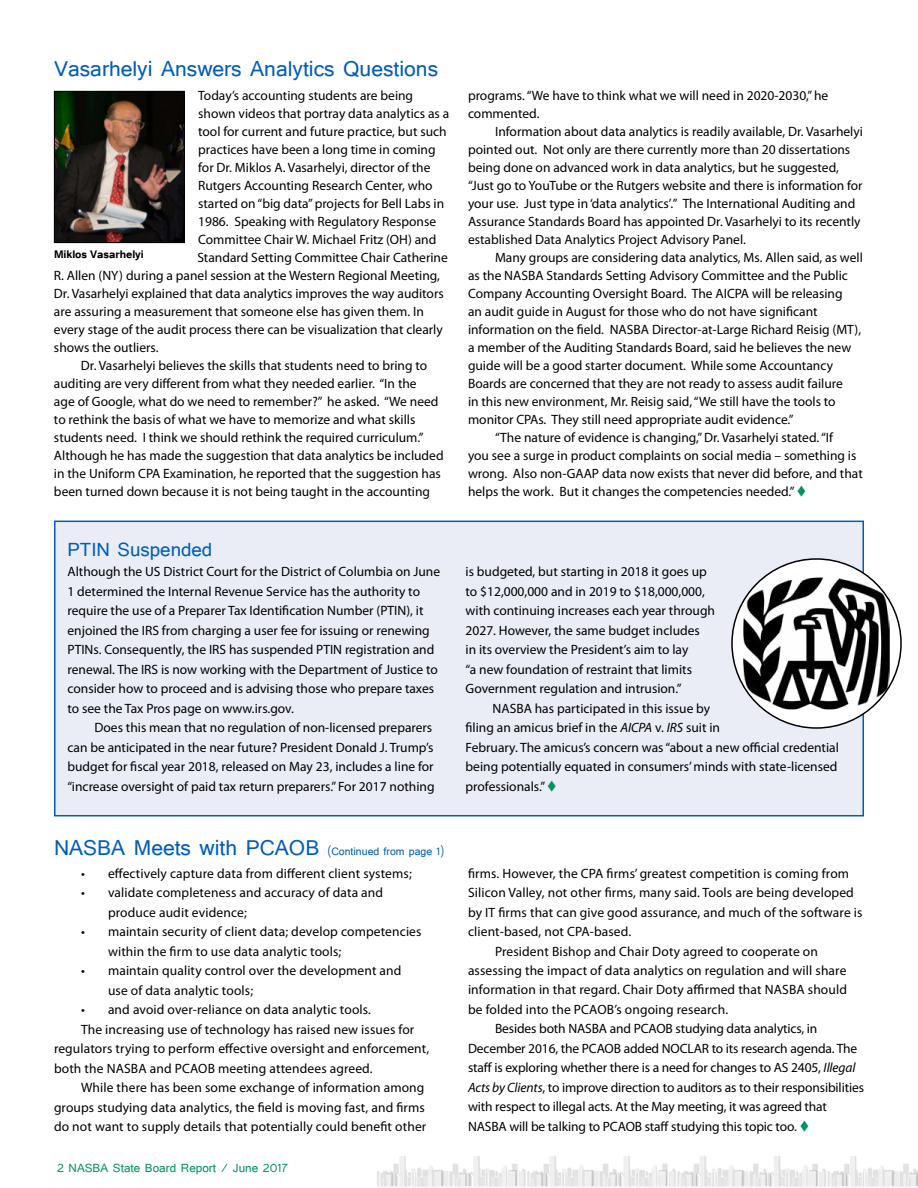
<style>
.page{position:relative;width:918px;height:1188px;background:#fff}
.page>*{position:absolute;margin:0;border:0;box-sizing:border-box;transform-origin:0 0}
.t1{font:27px "Tunga";color:#005db9}
.t2{font:24px "Tunga";color:#005db9}
.t3{font:15px "Tunga";color:#00945e}
.t4{font:13.5px/19.5px "Myriad Pro";color:#000}
.t5{font:13.5px "Tunga";color:#005db9}
.t6{font:700 13.5px "Tunga";color:#000}
.s1{color:#00945e}
.s2{font-style:italic}
.s3{font-size:27px}
</style>
<div class="page">
<div style="left:54px;top:521px;width:810px;height:295px;background:#eaedf5;border:2px solid #005db9"></div>
<img style="left:377px;top:1156px;width:541px;height:31px">
<img style="left:56px;top:93px;width:127px;height:148px">
<div style="left:54px;top:91px;width:131px;height:152px;border:1px solid #000"></div>
<div style="left:732px;top:559px;width:169px;height:169px;background:#fff;border-radius:50%"></div>
<img style="left:743px;top:578px;width:147px;height:131px">
<h1 class="t1" style="left:54px;top:51px;width:386px">Vasarhelyi Answers Analytics Questions</h1>
<p class="t4" style="left:198px;top:86px;width:217px">Today’s accounting students are being</p>
<p class="t4" style="left:198px;top:104px;width:253px">shown videos that portray data analytics as a</p>
<p class="t4" style="left:198px;top:122px;width:250px">tool for current and future practice, but such</p>
<p class="t4" style="left:198px;top:140px;width:239px">practices have been a long time in coming</p>
<p class="t4" style="left:198px;top:158px;width:234px">for Dr. Miklos A. Vasarhelyi, director of the</p>
<p class="t4" style="left:198px;top:176px;width:236px">Rutgers Accounting Research Center, who</p>
<p class="t4" style="left:198px;top:194px;width:248px">started on “big data” projects for Bell Labs in</p>
<p class="t4" style="left:198px;top:212px;width:239px">1986. Speaking with Regulatory Response</p>
<p class="t4" style="left:198px;top:230px;width:240px">Committee Chair W. Michael Fritz (OH) and</p>
<p class="t4" style="left:197px;top:248px;width:252px">Standard Setting Committee Chair Catherine</p>
<p class="t4" style="left:54px;top:266px;width:387px">R. Allen (NY) during a panel session at the Western Regional Meeting,</p>
<p class="t4" style="left:54px;top:284px;width:391px">Dr. Vasarhelyi explained that data analytics improves the way auditors</p>
<p class="t4" style="left:54px;top:302px;width:371px">are assuring a measurement that someone else has given them. In</p>
<p class="t4" style="left:54px;top:320px;width:390px">every stage of the audit process there can be visualization that clearly</p>
<p class="t4" style="left:54px;top:338px;width:106px">shows the outliers.</p>
<p class="t4" style="left:81px;top:356px;width:348px">Dr. Vasarhelyi believes the skills that students need to bring to</p>
<p class="t4" style="left:54px;top:374px;width:364px">auditing are very different from what they needed earlier. “In the</p>
<p class="t4" style="left:54px;top:392px;width:386px">age of Google, what do we need to remember?” he asked. “We need</p>
<p class="t4" style="left:54px;top:410px;width:363px">to rethink the basis of what we have to memorize and what skills</p>
<p class="t4" style="left:54px;top:428px;width:371px">students need. I think we should rethink the required curriculum.”</p>
<p class="t4" style="left:54px;top:446px;width:391px">Although he has made the suggestion that data analytics be included</p>
<p class="t4" style="left:54px;top:464px;width:388px">in the Uniform CPA Examination, he reported that the suggestion has</p>
<p class="t4" style="left:54px;top:482px;width:378px">been turned down because it is not being taught in the accounting</p>
<p class="t6" style="left:54px;top:246px;width:91px">Miklos Vasarhelyi</p>
<p class="t4" style="left:468px;top:86px;width:362px;line-height:18px">programs. “We have to think what we will need in 2020-2030,” he commented.</p>
<p class="t4" style="left:468px;top:122px;width:396px;line-height:18px;text-indent:27px">Information about data analytics is readily available, Dr. Vasarhelyi pointed out. Not only are there currently more than 20 dissertations being done on advanced work in data analytics, but he suggested, “Just go to YouTube or the Rutgers website and there is information for your use. Just type in ‘data analytics’.” The International Auditing and Assurance Standards Board has appointed Dr. Vasarhelyi to its recently established Data Analytics Project Advisory Panel.</p>
<p class="t4" style="left:495px;top:248px;width:369px">Many groups are considering data analytics, Ms. Allen said, as well</p>
<p class="t4" style="left:468px;top:265px;width:382px">as the NASBA Standards Setting Advisory Committee and the Public</p>
<p class="t4" style="left:468px;top:283px;width:376px">Company Accounting Oversight Board. The AICPA will be releasing</p>
<p class="t4" style="left:468px;top:301px;width:351px">an audit guide in August for those who do not have significant</p>
<p class="t4" style="left:468px;top:319px;width:395px">information on the field. NASBA Director-at-Large Richard Reisig (MT),</p>
<p class="t4" style="left:468px;top:337px;width:385px">a member of the Auditing Standards Board, said he believes the new</p>
<p class="t4" style="left:468px;top:355px;width:367px">guide will be a good starter document. While some Accountancy</p>
<p class="t4" style="left:468px;top:373px;width:376px">Boards are concerned that they are not ready to assess audit failure</p>
<p class="t4" style="left:468px;top:391px;width:369px">in this new environment, Mr. Reisig said, “We still have the tools to</p>
<p class="t4" style="left:468px;top:409px;width:327px">monitor CPAs. They still need appropriate audit evidence.”</p>
<p class="t4" style="left:495px;top:427px;width:340px">“The nature of evidence is changing,” Dr. Vasarhelyi stated. “If</p>
<p class="t4" style="left:468px;top:445px;width:390px">you see a surge in product complaints on social media – something is</p>
<p class="t4" style="left:468px;top:463px;width:396px">wrong. Also non-GAAP data now exists that never did before, and that</p>
<p class="t4" style="left:468px;top:481px;width:340px">helps the work. But it changes the competencies needed.” <span class="s1">▼</span></p>
<h2 class="t2" style="left:68px;top:533px;width:146px">PTIN Suspended</h2>
<p class="t4" style="left:68px;top:562px;width:374px">Although the US District Court for the District of Columbia on June 1 determined the Internal Revenue Service has the authority to require the use of a Preparer Tax Identification Number (PTIN), it enjoined the IRS from charging a user fee for issuing or renewing PTINs. Consequently, the IRS has suspended PTIN registration and renewal. The IRS is now working with the Department of Justice to consider how to proceed and is advising those who prepare taxes to see the Tax Pros page on www.irs.gov.</p>
<p class="t4" style="left:68px;top:718px;width:369px;text-indent:27px">Does this mean that no regulation of non-licensed preparers can be anticipated in the near future? President Donald J. Trump’s budget for fiscal year 2018, released on May 23, includes a line for “increase oversight of paid tax return preparers.” For 2017 nothing</p>
<p class="t4" style="left:466px;top:562px;width:251px">is budgeted, but starting in 2018 it goes up to $12,000,000 and in 2019 to $18,000,000, with continuing increases each year through 2027. However, the same budget includes<br>in its overview the President’s aim to lay<br>“a new foundation of restraint that limits Government regulation and intrusion.”</p>
<p class="t4" style="left:466px;top:698px;width:375px;text-indent:27px">NASBA has participated in this issue by<br>filing an amicus brief in the <span class="s2">AICPA</span> v. <span class="s2">IRS</span> suit in<br>February. The amicus’s concern was “about a new official credential being potentially equated in consumers’ minds with state-licensed professionals.” <span class="s1">▼</span></p>
<p class="t5" style="left:54px;top:842px;width:391px"><span class="s3">NASBA Meets with PCAOB</span> (Continued from page 1)</p>
<p class="t4" style="left:81px;top:863px;width:332px">• effectively capture data from different client systems;</p>
<p class="t4" style="left:108px;top:883px;width:277px;text-indent:-27px">• validate completeness and accuracy of data and produce audit evidence;</p>
<p class="t4" style="left:108px;top:922px;width:315px;text-indent:-27px">• maintain security of client data; develop competencies within the firm to use data analytic tools;</p>
<p class="t4" style="left:108px;top:961px;width:295px;text-indent:-27px">• maintain quality control over the development and use of data analytic tools;</p>
<p class="t4" style="left:81px;top:1000px;width:292px">• and avoid over-reliance on data analytic tools.</p>
<p class="t4" style="left:81px;top:1019px;width:335px">The increasing use of technology has raised new issues for</p>
<p class="t4" style="left:54px;top:1039px;width:377px">regulators trying to perform effective oversight and enforcement,</p>
<p class="t4" style="left:54px;top:1058px;width:320px">both the NASBA and PCAOB meeting attendees agreed.</p>
<p class="t4" style="left:81px;top:1078px;width:345px">While there has been some exchange of information among</p>
<p class="t4" style="left:54px;top:1097px;width:372px">groups studying data analytics, the field is moving fast, and firms</p>
<p class="t4" style="left:54px;top:1117px;width:374px">do not want to supply details that potentially could benefit other</p>
<p class="t3" style="left:57px;top:1158px;width:232px">2 NASBA State Board Report / June 2017</p>
<p class="t4" style="left:468px;top:863px;width:383px">firms. However, the CPA firms’ greatest competition is coming from</p>
<p class="t4" style="left:468px;top:883px;width:387px">Silicon Valley, not other firms, many said. Tools are being developed</p>
<p class="t4" style="left:468px;top:902px;width:396px">by IT firms that can give good assurance, and much of the software is</p>
<p class="t4" style="left:468px;top:922px;width:165px">client-based, not CPA-based.</p>
<p class="t4" style="left:495px;top:941px;width:324px">President Bishop and Chair Doty agreed to cooperate on</p>
<p class="t4" style="left:468px;top:961px;width:380px">assessing the impact of data analytics on regulation and will share</p>
<p class="t4" style="left:468px;top:980px;width:381px">information in that regard. Chair Doty affirmed that NASBA should</p>
<p class="t4" style="left:468px;top:999px;width:262px">be folded into the PCAOB’s ongoing research.</p>
<p class="t4" style="left:495px;top:1019px;width:324px">Besides both NASBA and PCAOB studying data analytics, in</p>
<p class="t4" style="left:468px;top:1038px;width:391px">December 2016, the PCAOB added NOCLAR to its research agenda. The</p>
<p class="t4" style="left:468px;top:1058px;width:389px">staff is exploring whether there is a need for changes to AS 2405, <span class="s2">Illegal</span></p>
<p class="t4" style="left:468px;top:1077px;width:398px"><span class="s2">Acts by Clients</span>, to improve direction to auditors as to their responsibilities</p>
<p class="t4" style="left:468px;top:1097px;width:361px">with respect to illegal acts. At the May meeting, it was agreed that</p>
<p class="t4" style="left:468px;top:1116px;width:343px">NASBA will be talking to PCAOB staff studying this topic too. <span class="s1">▼</span></p>
</div>
